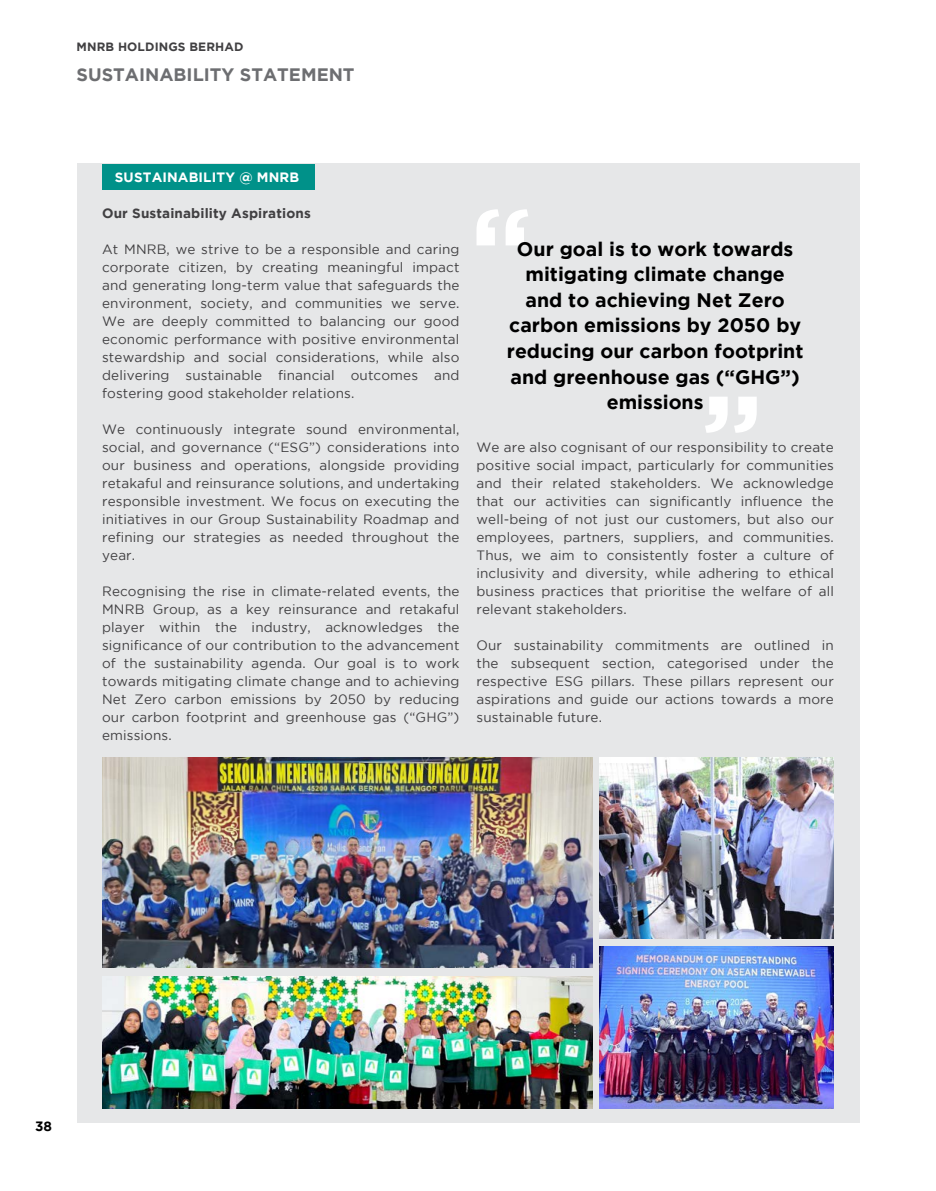
<style>
.page{position:relative;width:936px;height:1191px;background:#fff}
.page>*{position:absolute;margin:0;border:0;box-sizing:border-box;transform-origin:0 0}
.t1{font:700 19.5px/25.5px "Gotham";color:#000;text-align:center}
.t2{font:700 18px "Gotham";color:#6d6e71}
.t3{font:13.5px/18px "Gotham";letter-spacing:.01em;color:#414042;text-align:justify}
.t4{font:700 13.5px "Gotham";letter-spacing:.01em;color:#414042}
.t5{font:700 13.5px "Gotham";letter-spacing:.01em;color:#fff}
.t6{font:700 13.5px "Gotham";color:#000}
.t7{font:700 12px "Gotham";letter-spacing:.01em;color:#414042}
</style>
<div class="page">
<div style="left:77px;top:164px;width:782px;height:959px;background:#e6e7e8"></div>
<div style="left:102px;top:164px;width:213px;height:25px;background:#009189"></div>
<svg style="left:476px;top:209px;width:52px;height:36px"></svg>
<svg style="left:705px;top:397px;width:51px;height:36px"></svg>
<img style="left:102px;top:976px;width:490px;height:132px">
<img style="left:599px;top:946px;width:234px;height:162px">
<img style="left:102px;top:757px;width:490px;height:211px">
<img style="left:599px;top:757px;width:234px;height:181px">
<p class="t7" style="left:77px;top:40px;width:168px">MNRB HOLDINGS BERHAD</p>
<h2 class="t2" style="left:77px;top:64px;width:279px">SUSTAINABILITY STATEMENT</h2>
<p class="t5" style="left:115px;top:169px;width:186px">SUSTAINABILITY @ MNRB</p>
<p class="t4" style="left:102px;top:205px;width:210px">Our Sustainability Aspirations</p>
<p class="t3" style="left:102px;top:240px;width:359px">At MNRB, we strive to be a responsible and caring corporate citizen, by creating meaningful impact and generating long-term value that safeguards the environment, society, and communities we serve.<br>We are deeply committed to balancing our good economic performance with positive environmental stewardship and social considerations, while also delivering sustainable financial outcomes and fostering good stakeholder relations.</p>
<p class="t3" style="left:102px;top:420px;width:359px">We continuously integrate sound environmental, social, and governance (“ESG”) considerations into our business and operations, alongside providing retakaful and reinsurance solutions, and undertaking responsible investment. We focus on executing the initiatives in our Group Sustainability Roadmap and refining our strategies as needed throughout the year.</p>
<p class="t3" style="left:102px;top:582px;width:359px">Recognising the rise in climate-related events, the MNRB Group, as a key reinsurance and retakaful player within the industry, acknowledges the significance of our contribution to the advancement of the sustainability agenda. Our goal is to work towards mitigating climate change and to achieving Net Zero carbon emissions by 2050 by reducing our carbon footprint and greenhouse gas (“GHG”) emissions.</p>
<h1 class="t1" style="left:507px;top:236px;width:298px">Our goal is to work towards mitigating climate change and to achieving Net Zero carbon emissions by 2050 by reducing our carbon footprint and greenhouse gas (“GHG”) emissions</h1>
<p class="t3" style="left:476px;top:438px;width:359px">We are also cognisant of our responsibility to create positive social impact, particularly for communities and their related stakeholders. We acknowledge that our activities can significantly influence the well-being of not just our customers, but also our employees, partners, suppliers, and communities.<br>Thus, we aim to consistently foster a culture of inclusivity and diversity, while adhering to ethical business practices that prioritise the welfare of all relevant stakeholders.</p>
<p class="t3" style="left:476px;top:636px;width:359px">Our sustainability commitments are outlined in the subsequent section, categorised under the respective ESG pillars. These pillars represent our aspirations and guide our actions towards a more sustainable future.</p>
<p class="t6" style="left:35px;top:1118px;width:18px">38</p>
</div>
